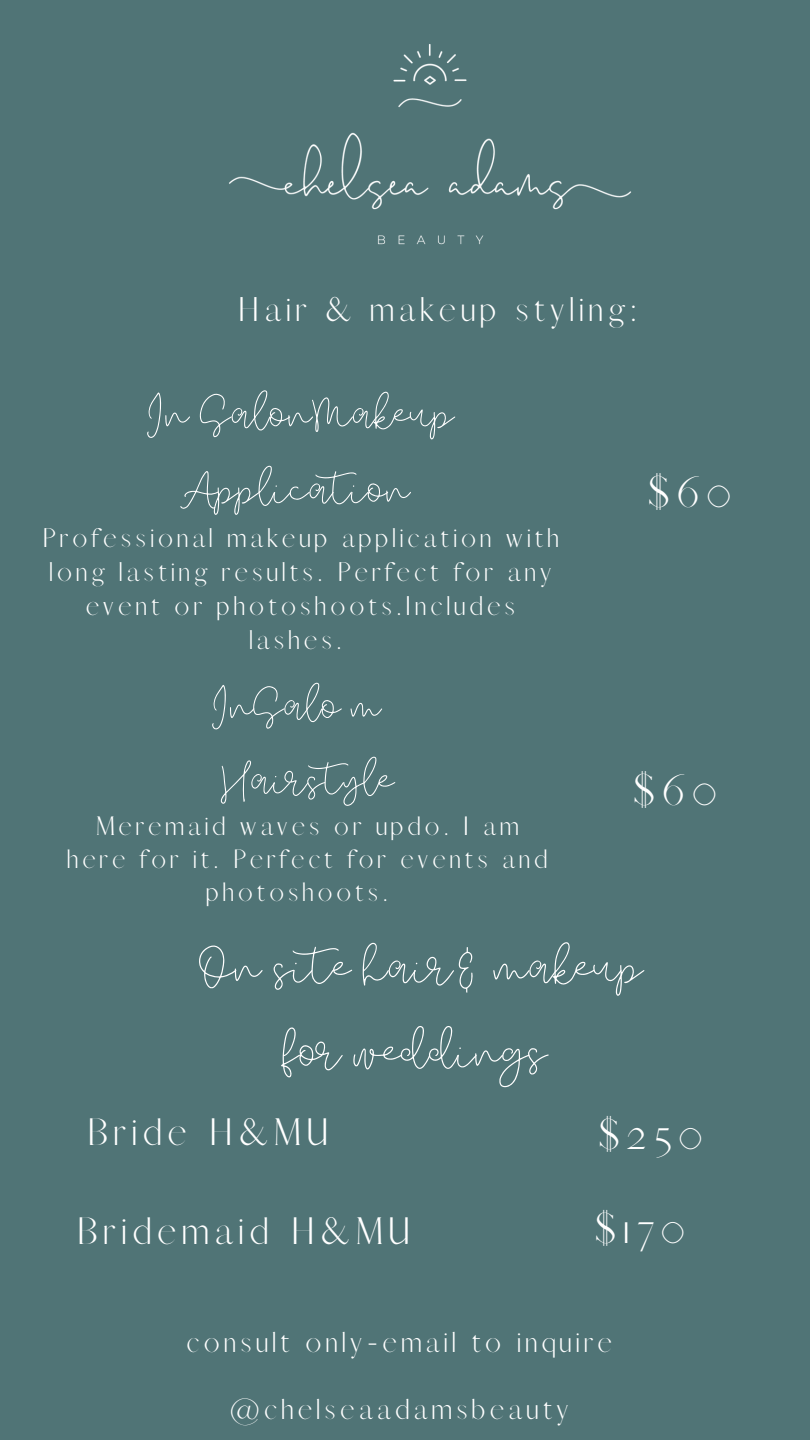
<style>
.page{position:relative;width:810px;height:1440px;background:#507476}
.page>*{position:absolute;margin:0;border:0;box-sizing:border-box;transform-origin:0 0}
.t1{font:61px/84.8px "Golden";color:#fff;text-align:center}
.t2{font:54.3px/75.4px "Golden";color:#fff;text-align:center}
.t3{font:53.2px/73.9px "Golden";color:#fff}
.t4{font:40px "Afrah";color:#fff}
.t5{font:39px "Afrah";letter-spacing:.165em;color:#fff}
.t6{font:34.4px "Afrah";letter-spacing:.165em;color:#fff}
.t7{font:30.9px "Afrah";letter-spacing:.165em;color:#fff}
.t8{font:26px "Afrah";letter-spacing:.165em;color:#fff}
.t9{font:24.4px/33.8px "Afrah";letter-spacing:.165em;color:#fff;text-align:center}
.t10{font:23.9px "Afrah";letter-spacing:.165em;color:#fff}
</style>
<div class="page">
<img style="left:229px;top:44px;width:402px;height:201px">
<p class="t7" style="left:237px;top:289px;width:399px">Hair &amp; makeup styling:</p>
<p class="t2" style="left:147px;top:377px;width:308px">In SalonMakeup<br>Application</p>
<p class="t9" style="left:42px;top:522px;width:519px">Professional makeup application with long lasting results. Perfect for any event or photoshoots.Includes lashes.</p>
<p class="t4" style="left:647px;top:467px;width:86px">$60</p>
<p class="t3" style="left:212px;top:670px;width:183px">InSalo m<br>Hairstyle</p>
<p class="t10" style="left:96px;top:811px;width:425px">Meremaid waves or updo. I am</p>
<p class="t10" style="left:67px;top:844px;width:482px">here for it. Perfect for events and</p>
<p class="t10" style="left:206px;top:877px;width:182px">photoshoots.</p>
<p class="t4" style="left:633px;top:765px;width:86px">$60</p>
<p class="t1" style="left:199px;top:926px;width:446px">On site hair&amp; makeup for weddings</p>
<p class="t6" style="left:87px;top:1110px;width:243px">Bride H&amp;MU</p>
<p class="t5" style="left:598px;top:1110px;width:106px">$250</p>
<p class="t6" style="left:77px;top:1209px;width:335px">Bridemaid H&amp;MU</p>
<p class="t5" style="left:594px;top:1204px;width:92px">$170</p>
<p class="t8" style="left:186px;top:1326px;width:427px">consult only-email to inquire</p>
<p class="t8" style="left:230px;top:1393px;width:341px">@chelseaadamsbeauty</p>
</div>
